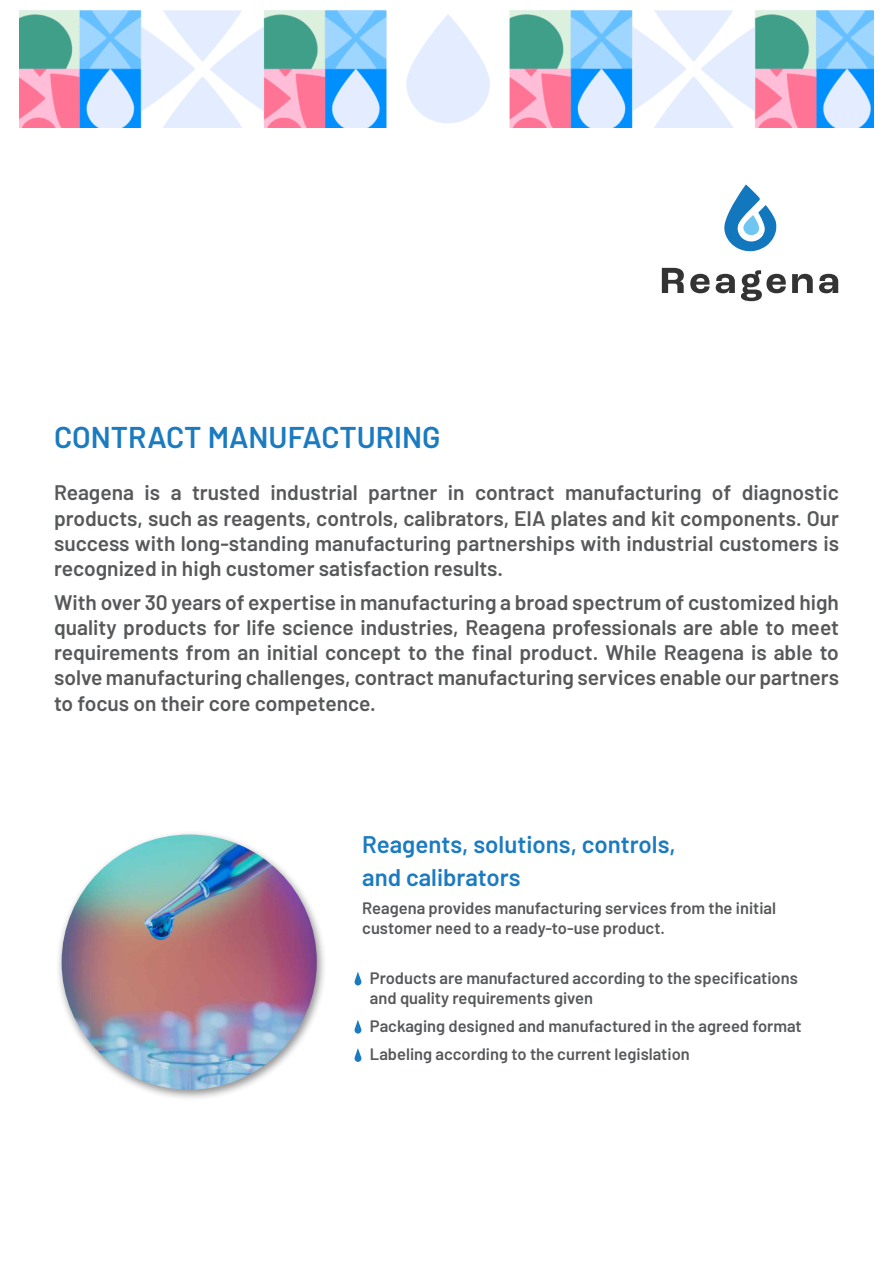
<style>
.page{position:relative;width:893px;height:1263px;background:#fff}
.page>*{position:absolute;margin:0;border:0;box-sizing:border-box;transform-origin:0 0}
.t1{font:600 30px "Barlow";color:#1b7bc0}
.t2{font:600 24px/32.4px "Barlow";color:#1b7bc0}
.Ingressi{font:600 21px/25.2px "Barlow";color:#57585a;text-align:justify}
.Otsikko{font:600 16.5px/19.8px "Barlow";color:#57585a}
</style>
<div class="page">
<svg style="left:724px;top:185px;width:52px;height:66px"></svg>
<svg style="left:662px;top:268px;width:22px;height:25px"></svg>
<svg style="left:690px;top:274px;width:19px;height:19px"></svg>
<svg style="left:716px;top:274px;width:19px;height:19px"></svg>
<svg style="left:741px;top:270px;width:45px;height:31px"></svg>
<svg style="left:792px;top:274px;width:21px;height:19px"></svg>
<svg style="left:819px;top:274px;width:19px;height:19px"></svg>
<div style="left:56px;top:830px;width:271px;height:272px;background:#231f20;opacity:.5"></div>
<img style="left:62px;top:834px;width:255px;height:256px;border-radius:128px">
<svg style="left:354px;top:972px;width:8px;height:13px"></svg>
<svg style="left:354px;top:1020px;width:8px;height:14px"></svg>
<svg style="left:354px;top:1048px;width:8px;height:14px"></svg>
<img style="left:20px;top:11px;width:853px;height:117px">
<p class="t1" style="left:54px;top:415px;width:388px">CONTRACT MANUFACTURING</p>
<p class="Ingressi" style="left:54px;top:479px;width:786px">Reagena is a trusted industrial partner in contract manufacturing of diagnostic products, such as reagents, controls, calibrators, EIA plates and kit components. Our success with long-standing manufacturing partnerships with industrial customers is recognized in high customer satisfaction results.</p>
<p class="Ingressi" style="left:54px;top:588px;width:787px">With over 30 years of expertise in manufacturing a broad spectrum of customized high quality products for life science industries, Reagena professionals are able to meet requirements from an initial concept to the final product. While Reagena is able to solve manufacturing challenges, contract manufacturing services enable our partners to focus on their core competence.</p>
<p class="t2" style="left:362px;top:826px;width:315px">Reagents, solutions, controls, and calibrators</p>
<p class="Otsikko" style="left:362px;top:897px;width:415px">Reagena provides manufacturing services from the initial customer need to a ready-to-use product.</p>
<p class="Otsikko" style="left:370px;top:966px;width:429px">Products are manufactured according to the specifications and quality requirements given</p>
<p class="Otsikko" style="left:370px;top:1015px;width:433px">Packaging designed and manufactured in the agreed format</p>
<p class="Otsikko" style="left:370px;top:1043px;width:321px">Labeling according to the current legislation</p>
</div>
